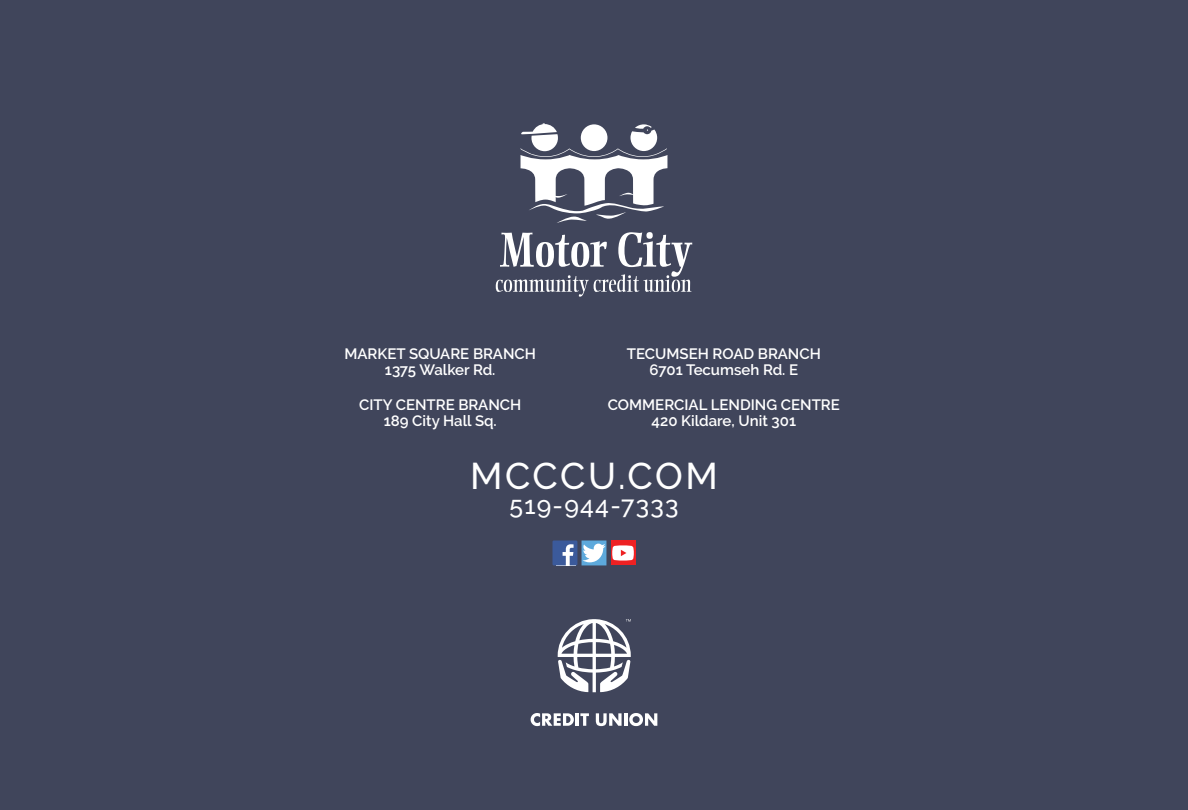
<style>
.page{position:relative;width:1188px;height:810px;background:#40455b}
.page>*{position:absolute;margin:0;border:0;box-sizing:border-box;transform-origin:0 0}
.t1{font:500 37.05px "Raleway";letter-spacing:.065em;color:#fff}
.t2{font:500 24.75px "Raleway";letter-spacing:.05em;color:#fff}
.t3{font:600 15px "Raleway";color:#fff}
</style>
<div class="page">
<svg style="left:496px;top:232px;width:196px;height:65px"></svg>
<svg style="left:519px;top:123px;width:148px;height:100px"></svg>
<svg style="left:552px;top:541px;width:54px;height:24px"></svg>
<div style="left:611px;top:541px;width:25px;height:24px;background:#ee2123"></div>
<svg style="left:612px;top:545px;width:22px;height:16px"></svg>
<svg style="left:531px;top:713px;width:58px;height:13px"></svg>
<svg style="left:596px;top:713px;width:61px;height:13px"></svg>
<svg style="left:558px;top:619px;width:73px;height:73px"></svg>
<p class="t3" style="left:344px;top:345px;width:193px">MARKET SQUARE BRANCH</p>
<p class="t3" style="left:385px;top:361px;width:112px">1375 Walker Rd.</p>
<p class="t3" style="left:359px;top:396px;width:164px">CITY CENTRE BRANCH</p>
<p class="t3" style="left:384px;top:412px;width:115px">189 City Hall Sq.</p>
<p class="t3" style="left:627px;top:345px;width:196px">TECUMSEH ROAD BRANCH</p>
<p class="t3" style="left:649px;top:361px;width:150px">6701 Tecumseh Rd. E</p>
<p class="t3" style="left:608px;top:396px;width:234px">COMMERCIAL LENDING CENTRE</p>
<p class="t3" style="left:652px;top:412px;width:146px">420 Kildare, Unit 301</p>
<p class="t1" style="left:470px;top:455px;width:249px">MCCCU.COM</p>
<p class="t2" style="left:510px;top:491px;width:170px">519-944-7333</p>
</div>
